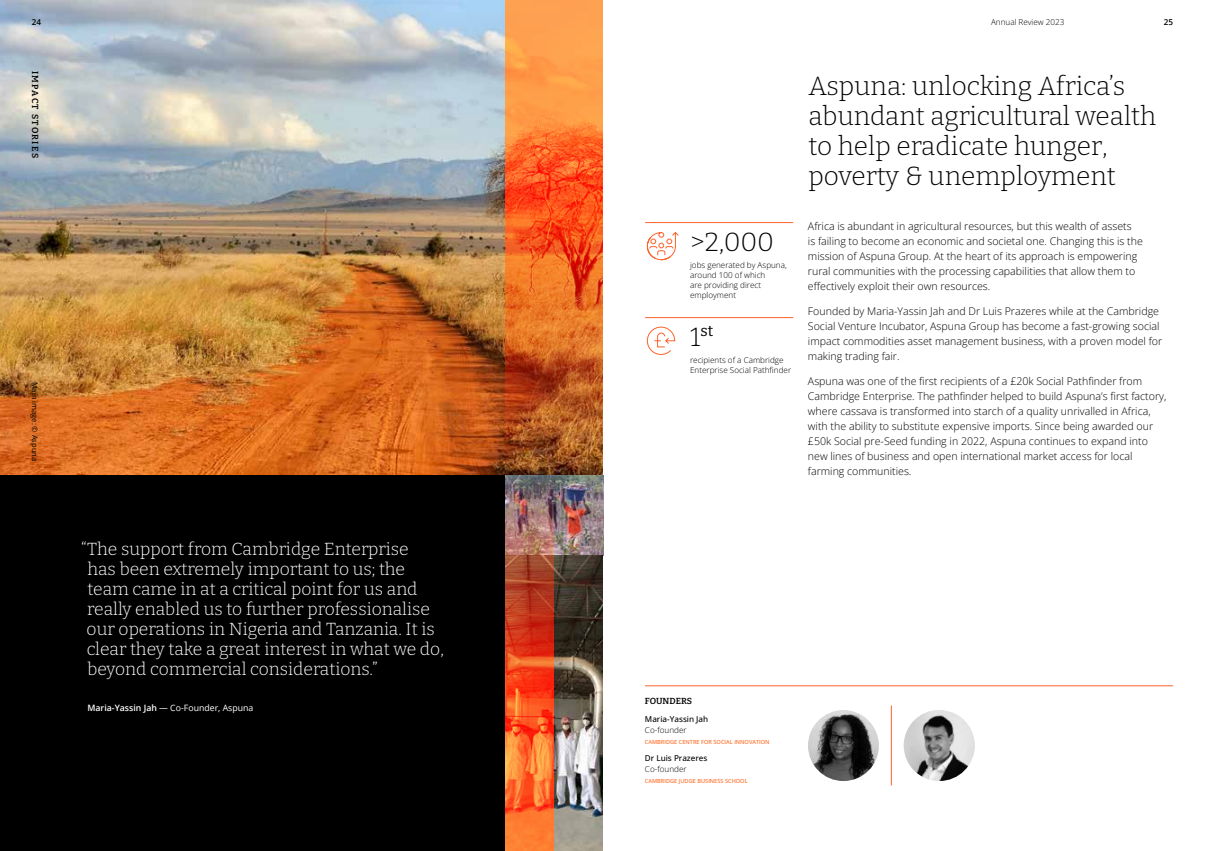
<style>
.page{position:relative;width:1205px;height:851px;background:#fff}
.page>*{position:absolute;margin:0;border:0;box-sizing:border-box;transform-origin:0 0}
.t1{font:300 26.25px/30px "Bitter";color:#000}
.t2{font:300 17.5px/20px "Bitter";color:#fff}
.t3{font:15.25px "Bitter";color:#000}
.t4{font:300 10.62px/15px "Open Sans";color:#000}
.t5{font:8.75px "Open Sans";color:#fff}
.t6{font:600 8.75px "Bitter";letter-spacing:.15em;color:#000}
.t7{font:600 8.75px "Bitter";color:#000}
.t8{font:300 8.12px/10px "Open Sans";color:#000}
.t9{font:500 8.12px "Open Sans";color:#000}
.t10{font:600 8.12px "Open Sans";color:#000}
.t11{font:7.5px "Open Sans";color:#000}
.t12{font:500 5.62px "Open Sans";color:#ff681e}
.s1{font-weight:600}
.s2{font-weight:300;font-size:26.25px}
</style>
<div class="page">
<img style="left:0;top:0;width:506px;height:475px">
<div style="left:0;top:475px;width:602px;height:375px;background:#000"></div>
<img style="left:553px;top:475px;width:50px;height:375px">
<hr style="left:645px;top:222px;width:148px;height:1px;background:#fd632b">
<hr style="left:645px;top:317px;width:148px;height:1px;background:#fd632b">
<svg style="left:646px;top:326px;width:30px;height:29px"></svg>
<img style="left:506px;top:0;width:97px;height:475px">
<img style="left:505px;top:475px;width:48px;height:375px">
<svg style="left:646px;top:232px;width:33px;height:29px"></svg>
<hr style="left:891px;top:705px;width:1px;height:80px;background:#fd632b">
<hr style="left:645px;top:685px;width:528px;height:1px;background:#fd632b">
<img style="left:904px;top:710px;width:71px;height:70px">
<img style="left:808px;top:710px;width:71px;height:70px">
<p class="t10" style="left:32px;top:16px;width:11px">24</p>
<p class="t8" style="left:991px;top:17px;width:75px">Annual Review 2023</p>
<p class="t10" style="left:1164px;top:16px;width:11px">25</p>
<p class="t6" style="left:41px;top:71px;width:89px;rotate:90deg">IMPACT STORIES</p>
<p class="t11" style="left:40px;top:381px;width:81px;rotate:90deg">Main image: © Aspuna</p>
<p class="t2" style="left:87px;top:538px;width:359px;text-indent:-5px">“The support from Cambridge Enterprise<br>has been extremely important to us; the team came in at a critical point for us and really enabled us to further professionalise our operations in Nigeria and Tanzania. It is clear they take a great interest in what we do, beyond commercial considerations.”</p>
<p class="t5" style="left:87px;top:701px;width:167px"><span class="s1">Maria-Yassin Jah</span> — Co-Founder, Aspuna</p>
<h1 class="t1" style="left:690px;top:226px;width:86px">&gt;2,000</h1>
<p class="t8" style="left:690px;top:259px;width:98px">jobs generated by Aspuna, around 100 of which<br>are providing direct employment</p>
<h3 class="t3" style="left:690px;top:321px;width:25px"><span class="s2">1</span>st</h3>
<p class="t8" style="left:690px;top:354px;width:103px">recipients of a Cambridge<br>Enterprise Social Pathfinder</p>
<h1 class="t1" style="left:808px;top:70px;width:349px">Aspuna: unlocking Africa’s abundant agricultural wealth to help eradicate hunger, poverty &amp; unemployment</h1>
<p class="t4" style="left:808px;top:218px;width:336px">Africa is abundant in agricultural resources, but this wealth of assets<br>is failing to become an economic and societal one. Changing this is the mission of Aspuna Group. At the heart of its approach is empowering rural communities with the processing capabilities that allow them to effectively exploit their own resources.</p>
<p class="t4" style="left:808px;top:303px;width:356px">Founded by Maria-Yassin Jah and Dr Luis Prazeres while at the Cambridge Social Venture Incubator, Aspuna Group has become a fast-growing social impact commodities asset management business, with a proven model for making trading fair.</p>
<p class="t4" style="left:808px;top:373px;width:360px">Aspuna was one of the first recipients of a £20k Social Pathfinder from Cambridge Enterprise. The pathfinder helped to build Aspuna’s first factory, where cassava is transformed into starch of a quality unrivalled in Africa, with the ability to substitute expensive imports. Since being awarded our £50k Social pre-Seed funding in 2022, Aspuna continues to expand into new lines of business and open international market access for local farming communities.</p>
<p class="t7" style="left:645px;top:695px;width:49px">FOUNDERS</p>
<p class="t9" style="left:645px;top:713px;width:65px">Maria-Yassin Jah</p>
<p class="t8" style="left:645px;top:725px;width:43px">Co-founder</p>
<p class="t12" style="left:645px;top:738px;width:126px">CAMBRIDGE CENTRE FOR SOCIAL INNOVATION</p>
<p class="t9" style="left:645px;top:752px;width:64px">Dr Luis Prazeres</p>
<p class="t8" style="left:645px;top:763px;width:43px">Co-founder</p>
<p class="t12" style="left:645px;top:776px;width:104px">CAMBRIDGE JUDGE BUSINESS SCHOOL</p>
</div>
